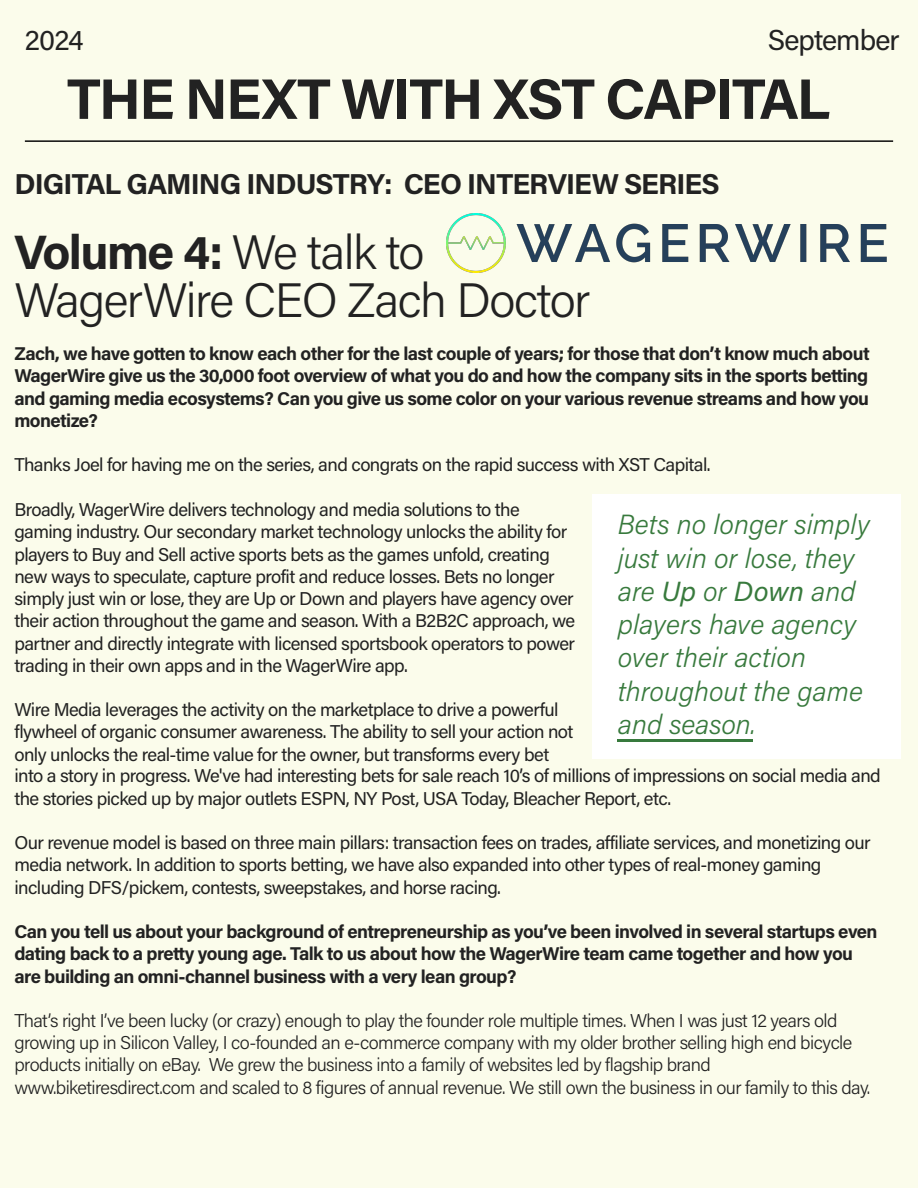
<style>
.page{position:relative;width:918px;height:1188px;background:#fbfceb}
.page>*{position:absolute;margin:0;border:0;box-sizing:border-box;transform-origin:0 0}
.t1{font:700 57.15px "Acumin Pro";letter-spacing:-.03em;color:#222}
.t2{font:300 48.3px/48.3px "Acumin Pro";letter-spacing:-.03em;color:#222}
.t3{font:700 28.8px "Acumin Pro";letter-spacing:-.03em;color:#222}
.t4{font:28.8px "Acumin Pro";letter-spacing:-.03em;color:#222}
.t5{font:italic 300 27.75px/33.3px "Acumin Pro";color:#387a3d}
.t6{font:18.6px/22.2px "Acumin Pro";letter-spacing:-.03em;color:#222}
.t7{font:700 18.6px/22.2px "Acumin Pro";letter-spacing:-.03em;color:#222;text-align:justify}
.t8{font:300 18.6px/22.2px "Acumin Pro";letter-spacing:-.03em;color:#222}
.s1{font-weight:700}
.s2{font-weight:400}
</style>
<div class="page">
<hr style="left:25px;top:140px;width:868px;height:2px;background:#000">
<div style="left:592px;top:494px;width:309px;height:264px;background:#fff"></div>
<hr style="left:618px;top:739px;width:135px;height:2px;background:#387a3d">
<img style="left:447px;top:213px;width:440px;height:60px">
<h3 class="t4" style="left:25px;top:20px;width:60px">2024</h3>
<h3 class="t4" style="left:768px;top:20px;width:133px">September</h3>
<h1 class="t1" style="left:67px;top:59px;width:765px">THE NEXT WITH XST CAPITAL</h1>
<h3 class="t3" style="left:14px;top:164px;width:707px">DIGITAL GAMING INDUSTRY: CEO INTERVIEW SERIES</h3>
<h2 class="t2" style="left:14px;top:226px;width:577px"><span class="s1">Volume 4:</span> We talk to<br>WagerWire CEO Zach Doctor</h2>
<p class="t7" style="left:14px;top:342px;width:857px">Zach, we have gotten to know each other for the last couple of years; for those that don’t know much about WagerWire give us the 30,000 foot overview of what you do and how the company sits in the sports betting and gaming media ecosystems? Can you give us some color on your various revenue streams and how you monetize?</p>
<p class="t6" style="left:14px;top:453px;width:698px">Thanks Joel for having me on the series, and congrats on the rapid success with XST Capital.</p>
<p class="t6" style="left:14px;top:498px;width:562px">Broadly, WagerWire delivers technology and media solutions to the gaming industry. Our secondary market technology unlocks the ability for players to Buy and Sell active sports bets as the games unfold, creating new ways to speculate, capture profit and reduce losses. Bets no longer simply just win or lose, they are Up or Down and players have agency over their action throughout the game and season. With a B2B2C approach, we partner and directly integrate with licensed sportsbook operators to power trading in their own apps and in the WagerWire app.</p>
<p class="t6" style="left:14px;top:698px;width:561px">Wire Media leverages the activity on the marketplace to drive a powerful flywheel of organic consumer awareness. The ability to sell your action not only unlocks the real-time value for the owner, but transforms every bet</p>
<h3 class="t5" style="left:618px;top:507px;width:254px">Bets no longer simply just win or lose, they are <span class="s2">Up</span> or <span class="s2">Down</span> and players have agency over their action throughout the game and season.</h3>
<p class="t6" style="left:14px;top:764px;width:868px">into a story in progress. We've had interesting bets for sale reach 10’s of millions of impressions on social media and the stories picked up by major outlets ESPN, NY Post, USA Today, Bleacher Report, etc.</p>
<p class="t6" style="left:14px;top:831px;width:858px">Our revenue model is based on three main pillars: transaction fees on trades, affiliate services, and monetizing our media network. In addition to sports betting, we have also expanded into other types of real-money gaming including DFS/pickem, contests, sweepstakes, and horse racing.</p>
<p class="t7" style="left:14px;top:920px;width:865px;text-align:left">Can you tell us about your background of entrepreneurship as you’ve been involved in several startups even dating back to a pretty young age. Talk to us about how the WagerWire team came together and how you are building an omni-channel business with a very lean group?</p>
<p class="t8" style="left:14px;top:1009px;width:857px">That’s right I’ve been lucky (or crazy) enough to play the founder role multiple times. When I was just 12 years old growing up in Silicon Valley, I co-founded an e-commerce company with my older brother selling high end bicycle products initially on eBay. We grew the business into a family of websites led by flagship brand www.biketiresdirect.com and scaled to 8 figures of annual revenue. We still own the business in our family to this day.</p>
</div>
